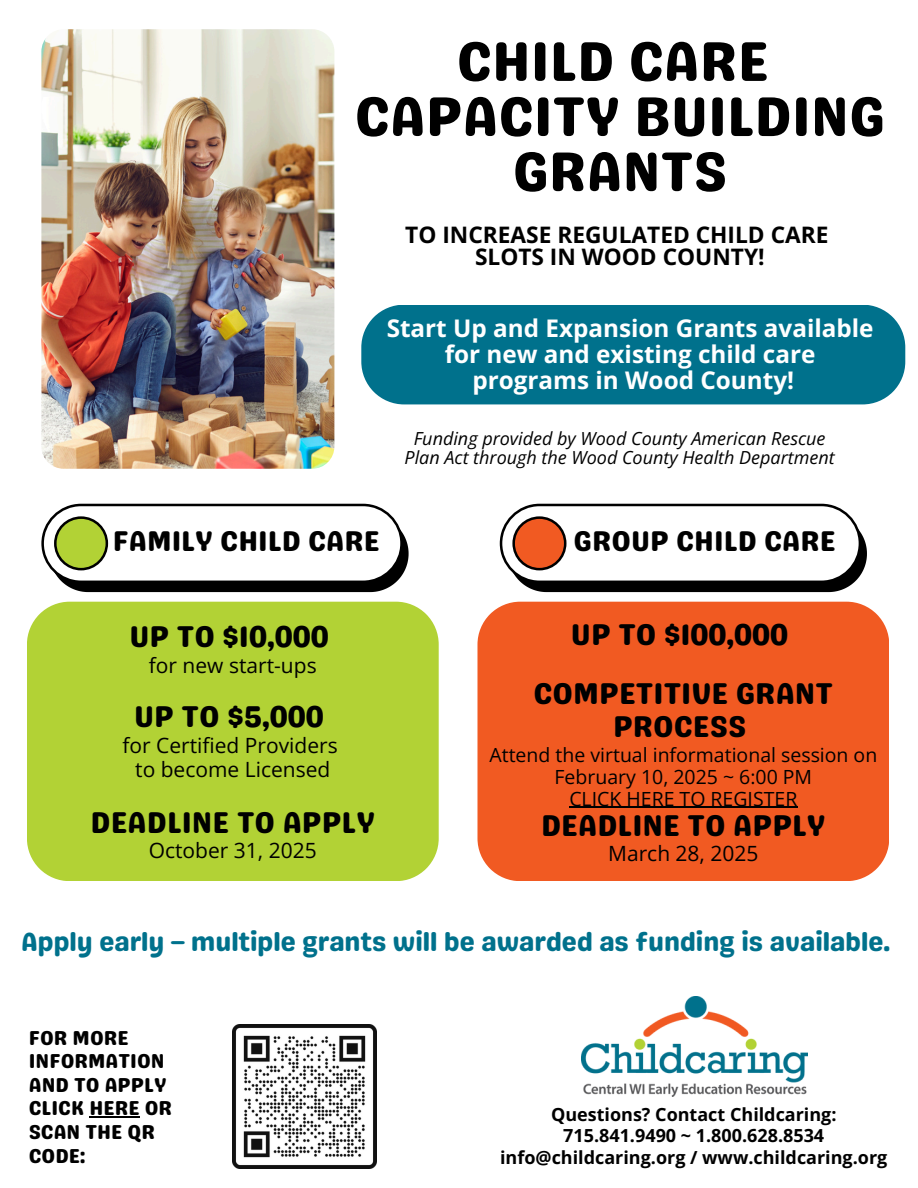
<style>
.page{position:relative;width:918px;height:1188px;background:#fff}
.page>*{position:absolute;margin:0;border:0;box-sizing:border-box;transform-origin:0 0}
.t1{font:55.8px/55.2px "Genty Sans";color:#000;text-align:center}
.t2{font:30px/59.7px "Genty Sans";color:#000;text-align:center}
.t3{font:28.5px "Genty Sans";color:#000}
.t4{font:26.25px "Genty Sans";color:#00718c}
.t5{font:700 24.3px/25.8px "Open Sans";color:#fff;text-align:center}
.t6{font:700 22.8px/22.5px "Open Sans";color:#000;text-align:center}
.t7{font:21px/24.8px "Open Sans";color:#000;text-align:center}
.t8{font:20.1px/23.7px "Genty Sans";color:#000}
.t9{font:19.5px/21.9px "Open Sans";color:#000;text-align:center}
.t10{font:700 18px "Open Sans";color:#000}
.t11{font:italic 18px/19.2px "Open Sans";color:#000;text-align:center}
</style>
<div class="page">
<img style="left:581px;top:997px;width:226px;height:100px">
<img style="left:41px;top:29px;width:293px;height:440px;border-radius:22px">
<div style="left:361px;top:305px;width:544px;height:99px;background:#00718c"></div>
<svg style="left:41px;top:504px;width:367px;height:88px"></svg>
<svg style="left:500px;top:504px;width:367px;height:88px"></svg>
<div style="left:477px;top:602px;width:412px;height:279px;background:#f15a22"></div>
<hr style="left:569px;top:807px;width:228px;height:1px;background:#000">
<div style="left:27px;top:602px;width:412px;height:279px;background:#b2d235"></div>
<hr style="left:89px;top:1117px;width:51px;height:1px;background:#000">
<img style="left:233px;top:1024px;width:144px;height:144px">
<h4 class="t1" style="left:355px;top:34px;width:532px">CHILD CARE<br>CAPACITY BUILDING<br>GRANTS</h4>
<p class="t6" style="left:405px;top:223px;width:425px">TO INCREASE REGULATED CHILD CARE<br>SLOTS IN WOOD COUNTY!</p>
<h1 class="t5" style="left:387px;top:315px;width:488px">Start Up and Expansion Grants available for new and existing child care programs in Wood County!</h1>
<h4 class="t11" style="left:405px;top:429px;width:432px">Funding provided by Wood County American Rescue<br>Plan Act through the Wood County Health Department</h4>
<h5 class="t3" style="left:113px;top:524px;width:269px">FAMILY CHILD CARE</h5>
<p class="t3" style="left:574px;top:524px;width:264px">GROUP CHILD CARE</p>
<h2 class="t2" style="left:129px;top:607px;width:201px">UP TO $10,000</h2>
<p class="t7" style="left:149px;top:652px;width:169px">for new start-ups</p>
<h2 class="t2" style="left:134px;top:686px;width:191px">UP TO $5,000</h2>
<p class="t7" style="left:122px;top:732px;width:217px">for Certified Providers to become Licensed</p>
<h2 class="t2" style="left:90px;top:792px;width:286px">DEADLINE TO APPLY</h2>
<p class="t7" style="left:149px;top:838px;width:170px">October 31, 2025</p>
<h2 class="t2" style="left:534px;top:604px;width:301px">UP TO $100,000<br>COMPETITIVE GRANT</h2>
<h2 class="t2" style="left:613px;top:697px;width:135px">PROCESS</h2>
<p class="t9" style="left:489px;top:743px;width:389px">Attend the virtual informational session on<br>February 10, 2025 ~ 6:00 PM<br>CLICK HERE TO REGISTER</p>
<h2 class="t2" style="left:541px;top:796px;width:286px">DEADLINE TO APPLY</h2>
<p class="t7" style="left:608px;top:840px;width:152px">March 28, 2025</p>
<p class="t4" style="left:21px;top:926px;width:871px">Apply early – multiple grants will be awarded as funding is available.</p>
<p class="t8" style="left:29px;top:1026px;width:145px">FOR MORE<br>INFORMATION<br>AND TO APPLY<br>CLICK HERE OR<br>SCAN THE QR<br>CODE:</p>
<h2 class="t10" style="left:551px;top:1102px;width:287px">Questions? Contact Childcaring:</h2>
<p class="t10" style="left:563px;top:1123px;width:263px">715.841.9490 ~ 1.800.628.8534</p>
<h2 class="t10" style="left:500px;top:1145px;width:389px">info@childcaring.org / www.childcaring.org</h2>
</div>
